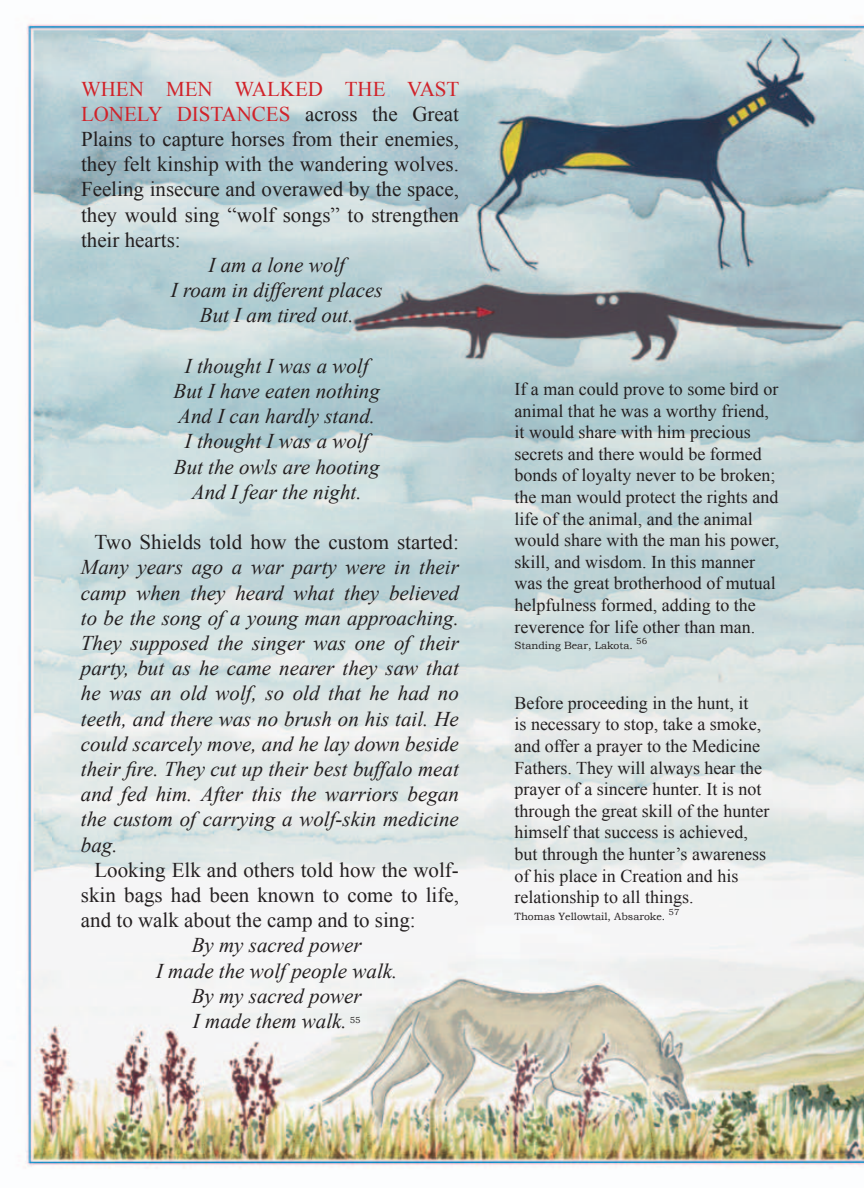
<style>
.page{position:relative;width:864px;height:1188px;background:#fff}
.page>*{position:absolute;margin:0;border:0;box-sizing:border-box;transform-origin:0 0}
.t1{font:italic 21px/25.2px "Times New Roman";color:#231f20;text-align:center}
.t2{font:21px/25.2px "Times New Roman";color:#231f20;text-align:justify}
.t3{font:18px/21.6px "Times New Roman";color:#231f20}
.t4{font:10.5px "Bookman Old Style";color:#231f20}
.t5{font:8.7px "Bookman Old Style";color:#231f20}
.s1{color:#d1232a}
</style>
<div class="page">
<img style="left:25px;top:23px;width:839px;height:1146px">
<p class="t2" style="left:81px;top:76px;width:380px"><span class="s1">WHEN MEN WALKED THE VAST LONELY DISTANCES</span> across the Great Plains to capture horses from their enemies, they felt kinship with the wandering wolves.<br>Feeling insecure and overawed by the space, they would sing “wolf songs” to strengthen their hearts:</p>
<p class="t1" style="left:171px;top:252px;width:213px">I am a lone wolf<br>I roam in different places<br>But I am tired out.</p>
<p class="t1" style="left:174px;top:353px;width:208px">I thought I was a wolf<br>But I have eaten nothing<br>And I can hardly stand.<br>I thought I was a wolf<br>But the owls are hooting<br>And I fear the night.</p>
<p class="t2" style="left:94px;top:529px;width:366px">Two Shields told how the custom started:</p>
<p class="t1" style="left:81px;top:554px;width:380px;text-align:justify">Many years ago a war party were in their camp when they heard what they believed to be the song of a young man approaching.<br>They supposed the singer was one of their party, but as he came nearer they saw that he was an old wolf, so old that he had no teeth, and there was no brush on his tail. He could scarcely move, and he lay down beside their fire. They cut up their best buffalo meat and fed him. After this the warriors began the custom of carrying a wolf-skin medicine bag.</p>
<p class="t2" style="left:81px;top:857px;width:380px;text-indent:14px">Looking Elk and others told how the wolf&shy;skin bags had been known to come to life, and to walk about the camp and to sing:</p>
<p class="t1" style="left:192px;top:932px;width:172px">By my sacred power</p>
<p class="t1" style="left:156px;top:957px;width:243px">I made the wolf people walk.</p>
<p class="t1" style="left:192px;top:983px;width:172px">By my sacred power</p>
<p class="t1" style="left:193px;top:1008px;width:155px">I made them walk.</p>
<p class="t5" style="left:350px;top:1014px;width:12px">55</p>
<p class="t3" style="left:514px;top:378px;width:266px">If a man could prove to some bird or animal that he was a worthy friend, it would share with him precious secrets and there would be formed bonds of loyalty never to be broken; the man would protect the rights and life of the animal, and the animal would share with the man his power, skill, and wisdom. In this manner was the great brotherhood of mutual helpfulness formed, adding to the reverence for life other than man.</p>
<p class="t4" style="left:514px;top:639px;width:120px">Standing Bear, Lakota.</p>
<p class="t5" style="left:636px;top:635px;width:12px">56</p>
<p class="t3" style="left:514px;top:692px;width:256px">Before proceeding in the hunt, it<br>is necessary to stop, take a smoke, and offer a prayer to the Medicine Fathers. They will always hear the prayer of a sincere hunter. It is not through the great skill of the hunter himself that success is achieved, but through the hunter’s awareness of his place in Creation and his relationship to all things.</p>
<p class="t4" style="left:514px;top:909px;width:152px">Thomas Yellowtail, Absaroke.</p>
<p class="t5" style="left:669px;top:906px;width:12px">57</p>
</div>
